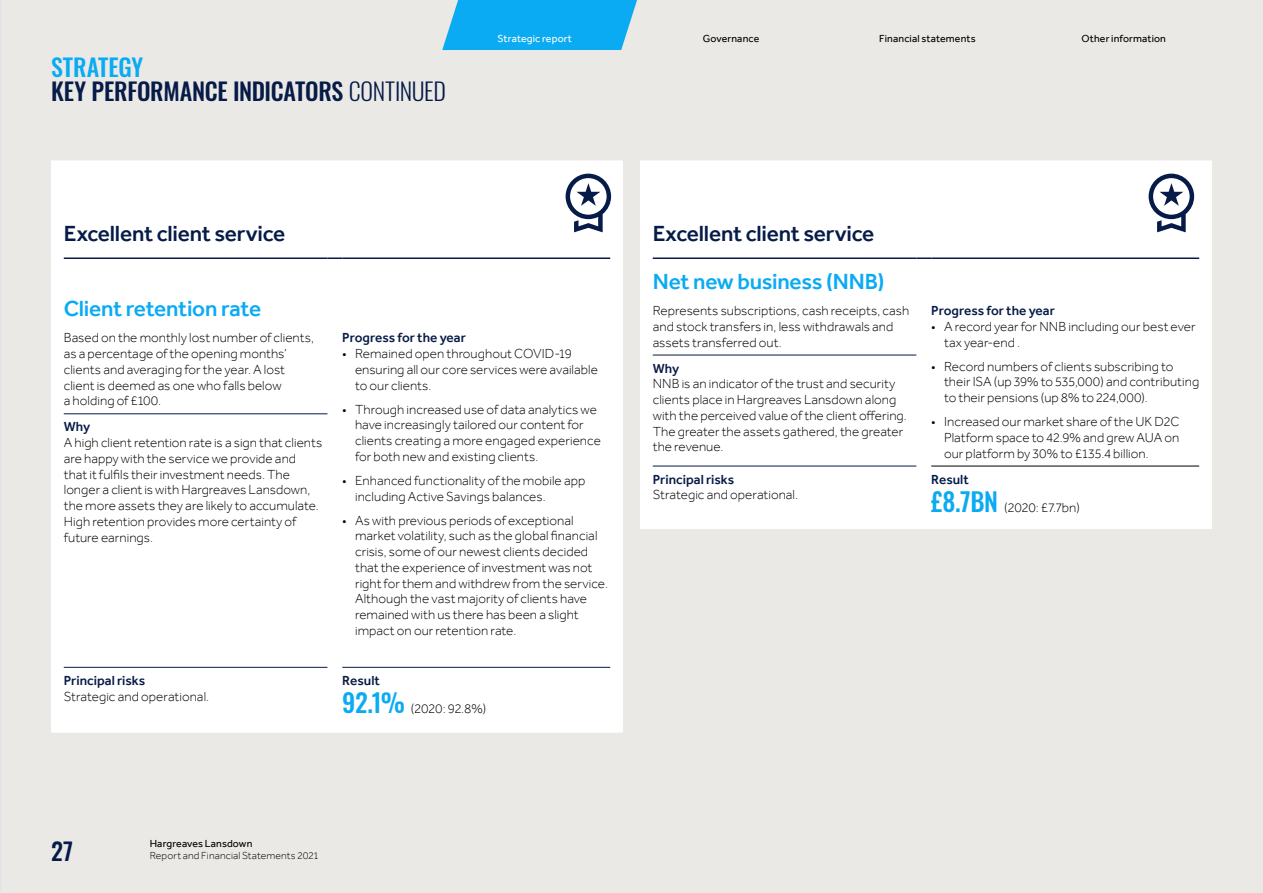
<style>
.page{position:relative;width:1263px;height:893px;background:#ebe9e6}
.page>*{position:absolute;margin:0;border:0;box-sizing:border-box;transform-origin:0 0}
.t1{font:500 24px/24px "Oswald";letter-spacing:-.01em;color:#061b47}
.t2{font:500 22.5px "HL Effra";letter-spacing:-.01em;color:#061b47}
.t3{font:500 22.5px "HL Effra";letter-spacing:-.01em;color:#0aabf3}
.t4{font:300 13.5px/15.8px "HL Effra";letter-spacing:.005em;color:#000}
.t5{font:500 13.5px "HL Effra";color:#061b47}
.t6{font:10.5px "HL Effra";letter-spacing:.015em;color:#000}
.t7{font:300 10.5px "HL Effra";letter-spacing:.01em;color:#000}
.t8{font:10.5px "HL Effra";letter-spacing:.015em;color:#fff}
.s1{color:#0aabf3}
.s2{font-weight:300}
.s3{font-weight:500;color:#061b47}
.s4{font-family:"Oswald";font-weight:500;font-size:25.5px;color:#0aabf3}
</style>
<div class="page">
<svg style="left:442px;top:0;width:199px;height:50px;background:#20b1f1"></svg>
<svg style="left:51px;top:160px;width:572px;height:573px"></svg>
<hr style="left:64px;top:257px;width:263px;height:2px;background:#061b47">
<svg style="left:327px;top:257px;width:15px;height:2px"></svg>
<hr style="left:342px;top:257px;width:268px;height:2px;background:#061b47">
<hr style="left:64px;top:414px;width:263px;height:1px;background:#061b47">
<hr style="left:64px;top:667px;width:263px;height:1px;background:#061b47">
<hr style="left:342px;top:667px;width:268px;height:1px;background:#061b47">
<svg style="left:640px;top:160px;width:572px;height:369px"></svg>
<hr style="left:653px;top:355px;width:263px;height:1px;background:#061b47">
<hr style="left:653px;top:466px;width:263px;height:1px;background:#061b47">
<hr style="left:931px;top:466px;width:268px;height:1px;background:#000">
<hr style="left:653px;top:257px;width:263px;height:2px;background:#061b47">
<svg style="left:916px;top:257px;width:15px;height:2px"></svg>
<hr style="left:931px;top:257px;width:268px;height:2px;background:#061b47">
<svg style="left:566px;top:174px;width:45px;height:58px"></svg>
<svg style="left:1148px;top:174px;width:46px;height:58px"></svg>
<h1 class="t1" style="left:51px;top:57px;width:396px"><span class="s1">STRATEGY<br></span>KEY PERFORMANCE INDICATORS <span class="s2">CONTINUED</span></h1>
<p class="t8" style="left:497px;top:32px;width:76px">Strategic report</p>
<p class="t6" style="left:703px;top:32px;width:58px">Governance</p>
<p class="t6" style="left:879px;top:32px;width:98px">Financial statements</p>
<p class="t6" style="left:1081px;top:32px;width:86px">Other information</p>
<h2 class="t2" style="left:64px;top:220px;width:223px">Excellent client service</h2>
<h2 class="t3" style="left:64px;top:295px;width:199px">Client retention rate</h2>
<p class="t4" style="left:64px;top:330px;width:252px">Based on the monthly lost number of clients, as a percentage of the opening months’ clients and averaging for the year. A lost client is deemed as one who falls below<br>a holding of £100.</p>
<p class="t5" style="left:342px;top:330px;width:125px">Progress for the year</p>
<p class="t4" style="left:355px;top:346px;width:244px;text-indent:-13px">• Remained open throughout COVID-19 ensuring all our core services were available to our clients.</p>
<p class="t4" style="left:355px;top:401px;width:247px;text-indent:-13px">• Through increased use of data analytics we have increasingly tailored our content for clients creating a more engaged experience for both new and existing clients.</p>
<p class="t4" style="left:355px;top:472px;width:232px;text-indent:-13px">• Enhanced functionality of the mobile app including Active Savings balances.</p>
<p class="t4" style="left:355px;top:512px;width:254px;text-indent:-13px">• As with previous periods of exceptional market volatility, such as the global financial crisis, some of our newest clients decided that the experience of investment was not right for them and withdrew from the service.<br>Although the vast majority of clients have remained with us there has been a slight impact on our retention rate.</p>
<p class="t5" style="left:64px;top:419px;width:28px">Why</p>
<p class="t4" style="left:64px;top:435px;width:260px">A high client retention rate is a sign that clients are happy with the service we provide and that it fulfils their investment needs. The longer a client is with Hargreaves Lansdown, the more assets they are likely to accumulate.<br>High retention provides more certainty of future earnings.</p>
<p class="t5" style="left:64px;top:672px;width:83px">Principal risks</p>
<p class="t4" style="left:64px;top:688px;width:147px">Strategic and operational.</p>
<p class="t4" style="left:342px;top:666px;width:145px;line-height:28.3px"><span class="s3">Result<br></span><span class="s4">92.1%</span> (2020: 92.8%)</p>
<h2 class="t2" style="left:653px;top:220px;width:223px">Excellent client service</h2>
<h2 class="t3" style="left:653px;top:268px;width:233px">Net new business (NNB)</h2>
<p class="t4" style="left:653px;top:302px;width:258px">Represents subscriptions, cash receipts, cash and stock transfers in, less withdrawals and assets transferred out.</p>
<p class="t5" style="left:931px;top:302px;width:125px">Progress for the year</p>
<p class="t4" style="left:944px;top:318px;width:253px;text-indent:-13px">• A record year for NNB including our best ever tax year-end .</p>
<p class="t4" style="left:944px;top:358px;width:257px;text-indent:-13px">• Record numbers of clients subscribing to their ISA (up 39% to 535,000) and contributing to their pensions (up 8% to 224,000).</p>
<p class="t4" style="left:944px;top:414px;width:237px;text-align:justify;text-indent:-13px">• Increased our market share of the UK D2C Platform space to 42.9% and grew AUA on our platform by 30% to £135.4 billion.</p>
<p class="t5" style="left:653px;top:360px;width:28px">Why</p>
<p class="t4" style="left:653px;top:376px;width:256px">NNB is an indicator of the trust and security clients place in Hargreaves Lansdown along with the perceived value of the client offering.<br>The greater the assets gathered, the greater the revenue.</p>
<p class="t5" style="left:653px;top:471px;width:83px">Principal risks</p>
<p class="t4" style="left:653px;top:487px;width:147px">Strategic and operational.</p>
<p class="t4" style="left:931px;top:465px;width:150px;line-height:28.5px"><span class="s3">Result<br></span><span class="s4">£8.7BN</span> (2020: £7.7bn)</p>
<h1 class="t1" style="left:51px;top:841px;width:24px">27</h1>
<p class="t6" style="left:150px;top:837px;width:104px">Hargreaves Lansdown</p>
<p class="t7" style="left:150px;top:849px;width:170px">Report and Financial Statements 2021</p>
</div>
